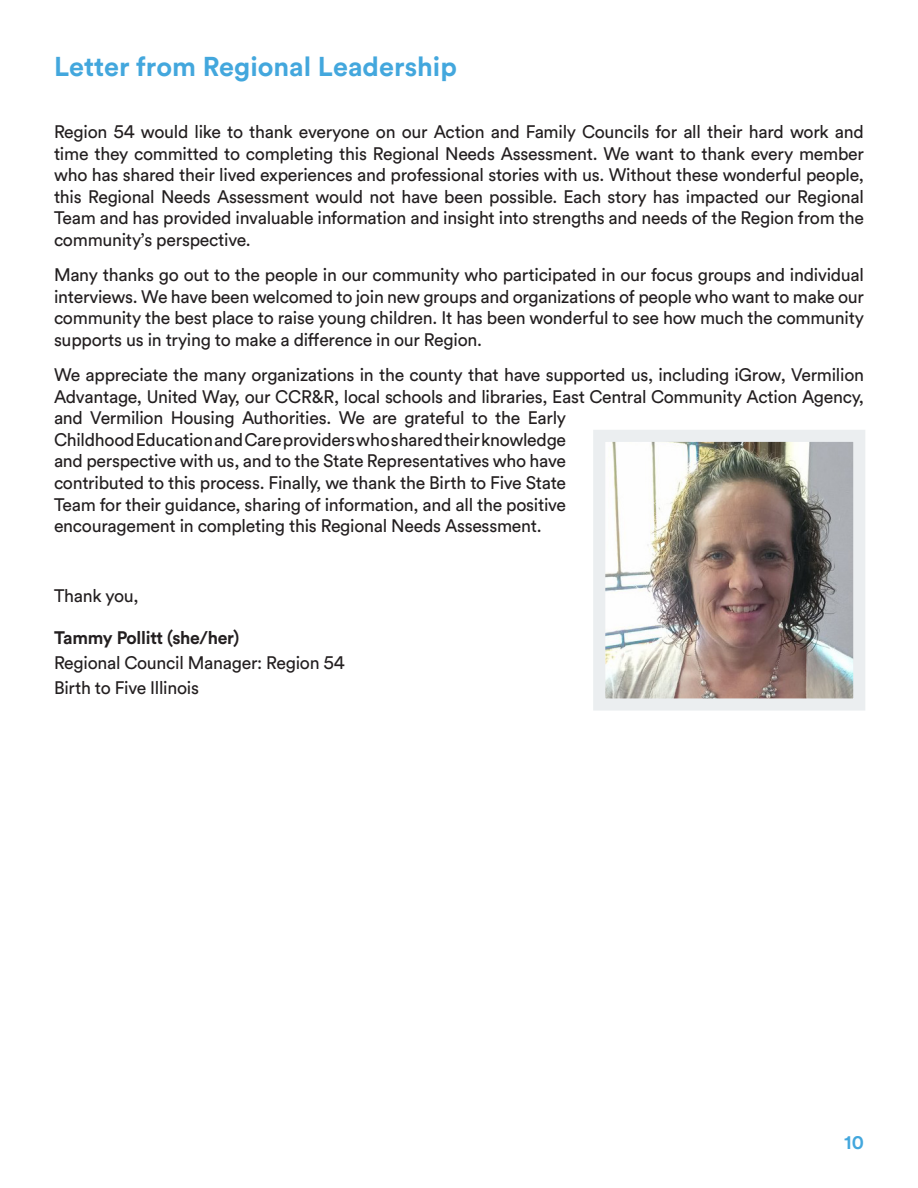
<style>
.page{position:relative;width:918px;height:1188px;background:#fff}
.page>*{position:absolute;margin:0;border:0;box-sizing:border-box;transform-origin:0 0}
.t1{font:700 27px "Circular Air Pro";color:#43a7dd}
.t2{font:18px/21.6px "Circular Air Pro";letter-spacing:-.015em;color:#231f20;text-align:justify}
.t3{font:700 18px "Circular Air Pro";letter-spacing:-.015em;color:#231f20}
.t4{font:700 18px "Circular Air Pro";color:#43a7dd}
</style>
<div class="page">
<svg style="left:593px;top:430px;width:272px;height:281px;background:#dededd"></svg>
<img style="left:610px;top:446px;width:242px;height:241px">
<h2 class="t1" style="left:54px;top:48px;width:404px">Letter from Regional Leadership</h2>
<p class="t2" style="left:54px;top:120px;width:812px">Region 54 would like to thank everyone on our Action and Family Councils for all their hard work and time they committed to completing this Regional Needs Assessment. We want to thank every member who has shared their lived experiences and professional stories with us. Without these wonderful people, this Regional Needs Assessment would not have been possible. Each story has impacted our Regional Team and has provided invaluable information and insight into strengths and needs of the Region from the community’s perspective.</p>
<p class="t2" style="left:54px;top:263px;width:812px">Many thanks go out to the people in our community who participated in our focus groups and individual interviews. We have been welcomed to join new groups and organizations of people who want to make our community the best place to raise young children. It has been wonderful to see how much the community supports us in trying to make a difference in our Region.</p>
<p class="t2" style="left:54px;top:363px;width:812px;text-align:left">We appreciate the many organizations in the county that have supported us, including iGrow, Vermilion Advantage, United Way, our CCR&amp;R, local schools and libraries, East Central Community Action Agency, and Vermilion Housing Authorities. We are grateful to the Early<br>Childhood Education and Care providers who shared their knowledge<br>and perspective with us, and to the State Representatives who have<br>contributed to this process. Finally, we thank the Birth to Five State<br>Team for their guidance, sharing of information, and all the positive<br>encouragement in completing this Regional Needs Assessment.</p>
<p class="t2" style="left:54px;top:584px;width:86px">Thank you,</p>
<p class="t3" style="left:54px;top:625px;width:187px">Tammy Pollitt (she/her)</p>
<p class="t2" style="left:54px;top:651px;width:292px">Regional Council Manager: Region 54</p>
<p class="t2" style="left:54px;top:677px;width:147px">Birth to Five Illinois</p>
<p class="t4" style="left:844px;top:1130px;width:21px">10</p>
</div>
